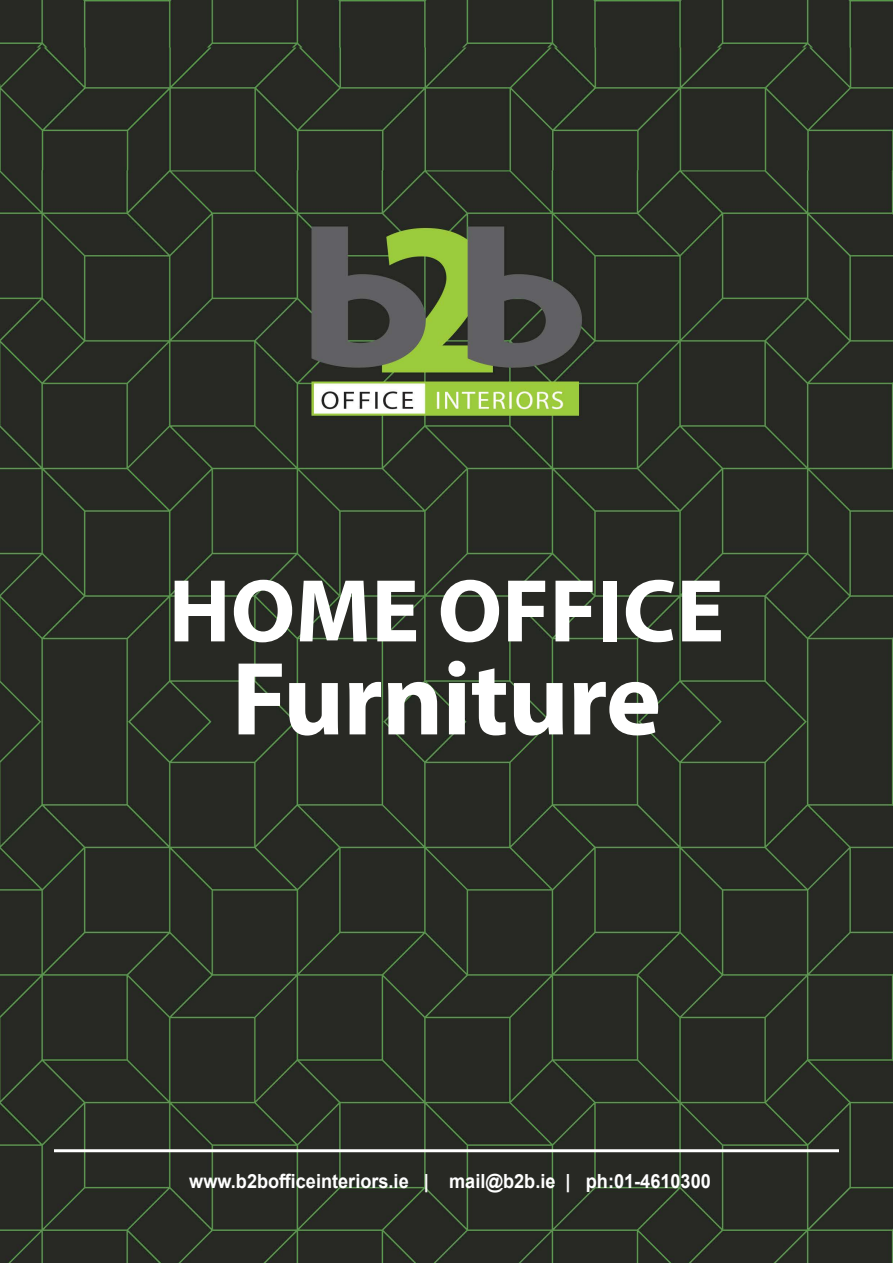
<style>
.page{position:relative;width:893px;height:1263px;background:#fff}
.page>*{position:absolute;margin:0;border:0;box-sizing:border-box;transform-origin:0 0}
.t1{font:700 105px "Myriad Pro";letter-spacing:-.01em;color:#fff}
.t2{font:700 90px "Myriad Pro";color:#fff}
.t3{font:700 19.5px "Arial";color:#fff;scale:.93 1}
</style>
<div class="page">
<img style="left:0;top:0;width:893px;height:1263px">
<hr style="left:54px;top:1149px;width:785px;height:3px;background:#fff">
<p class="t2" style="left:169px;top:552px;width:557px">HOME OFFICE</p>
<p class="t1" style="left:232px;top:630px;width:431px">Furniture</p>
<p class="t3" style="left:189px;top:1167px;width:562px">www.b2bofficeinteriors.ie | mail@b2b.ie | ph:01-4610300</p>
</div>
